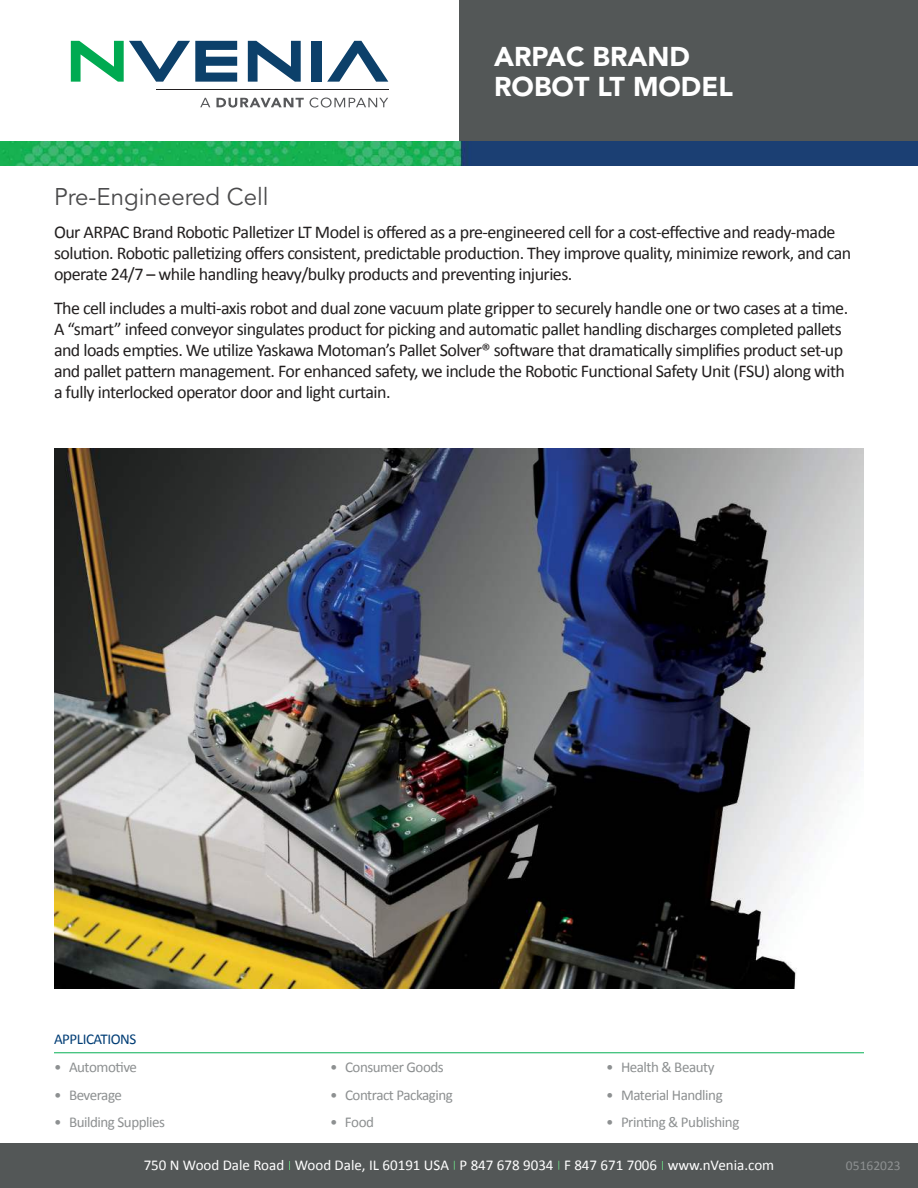
<style>
.page{position:relative;width:918px;height:1188px;background:#fff}
.page>*{position:absolute;margin:0;border:0;box-sizing:border-box;transform-origin:0 0}
.t1{font:900 27px/30px "Avenir LT Std";color:#fff}
.t2{font:24px "Avenir LT Std";color:#4b4b4c}
.t3{font:18px/21px "Calibri";letter-spacing:-.03em;color:#221f1f}
.t4{font:15px "Calibri";letter-spacing:-.03em;color:#8d9091}
.t5{font:15px "Calibri";color:#fff}
.t6{font:15px "Calibri";letter-spacing:-.03em;color:#003d75}
.t7{font:13.5px "Calibri";color:#8d9091}
</style>
<div class="page">
<div style="left:460px;top:0;width:458px;height:153px;background:#535757"></div>
<img style="left:0;top:141px;width:918px;height:24px">
<svg style="left:200px;top:98px;width:10px;height:9px"></svg>
<svg style="left:216px;top:98px;width:88px;height:10px"></svg>
<svg style="left:310px;top:98px;width:78px;height:10px"></svg>
<hr style="left:156px;top:89px;width:232px;height:1px;background:#231f20">
<svg style="left:248px;top:41px;width:53px;height:41px"></svg>
<div style="left:311px;top:41px;width:11px;height:41px;background:#0c406a"></div>
<svg style="left:327px;top:41px;width:61px;height:41px"></svg>
<svg style="left:71px;top:41px;width:166px;height:41px"></svg>
<div style="left:0;top:1143px;width:918px;height:45px;background:#535757"></div>
<hr style="left:54px;top:1052px;width:810px;height:1px;background:#06b054">
<img style="left:54px;top:448px;width:810px;height:540px">
<h2 class="t2" style="left:54px;top:187px;width:216px">Pre-Engineered Cell</h2>
<h1 class="t1" style="left:494px;top:41px;width:240px">ARPAC BRAND<br>ROBOT LT MODEL</h1>
<p class="t3" style="left:54px;top:221px;width:799px">Our ARPAC Brand Robo琀椀c Palle琀椀zer LT Model is o昀昀ered as a pre-engineered cell for a cost-e昀昀ec琀椀ve and ready-made solu琀椀on. Robo琀椀c palle琀椀zing o昀昀ers consistent, predictable produc琀椀on. They improve quality, minimize rework, and can operate 24/7 – while handling heavy/bulky products and preven琀椀ng injuries.</p>
<p class="t3" style="left:54px;top:298px;width:796px">The cell includes a mul琀椀-axis robot and dual zone vacuum plate gripper to securely handle one or two cases at a 琀椀me.<br>A “smart” infeed conveyor singulates product for picking and automa琀椀c pallet handling discharges completed pallets and loads emp琀椀es. We u琀椀lize Yaskawa Motoman’s Pallet Solver® so昀琀ware that drama琀椀cally simpli昀椀es product set-up and pallet pa琀琀ern management. For enhanced safety, we include the Robo琀椀c Func琀椀onal Safety Unit (FSU) along with a fully interlocked operator door and light curtain.</p>
<p class="t6" style="left:54px;top:1034px;width:84px">APPLICATIONS</p>
<p class="t4" style="left:54px;top:1062px;width:85px">• Automo琀椀ve</p>
<p class="t4" style="left:54px;top:1090px;width:70px">• Beverage</p>
<p class="t4" style="left:54px;top:1117px;width:113px">• Building Supplies</p>
<p class="t4" style="left:330px;top:1062px;width:115px">• Consumer Goods</p>
<p class="t4" style="left:330px;top:1090px;width:125px">• Contract Packaging</p>
<p class="t4" style="left:330px;top:1117px;width:46px">• Food</p>
<p class="t4" style="left:606px;top:1062px;width:110px">• Health &amp; Beauty</p>
<p class="t4" style="left:606px;top:1090px;width:118px">• Material Handling</p>
<p class="t4" style="left:606px;top:1117px;width:135px">• Prin琀椀ng &amp; Publishing</p>
<p class="t5" style="left:144px;top:1160px;width:632px">750 N Wood Dale Road Wood Dale, IL 60191 USA P 847 678 9034 F 847 671 7006 www.nVenia.com</p>
<p class="t7" style="left:846px;top:1157px;width:56px">05162023</p>
</div>
